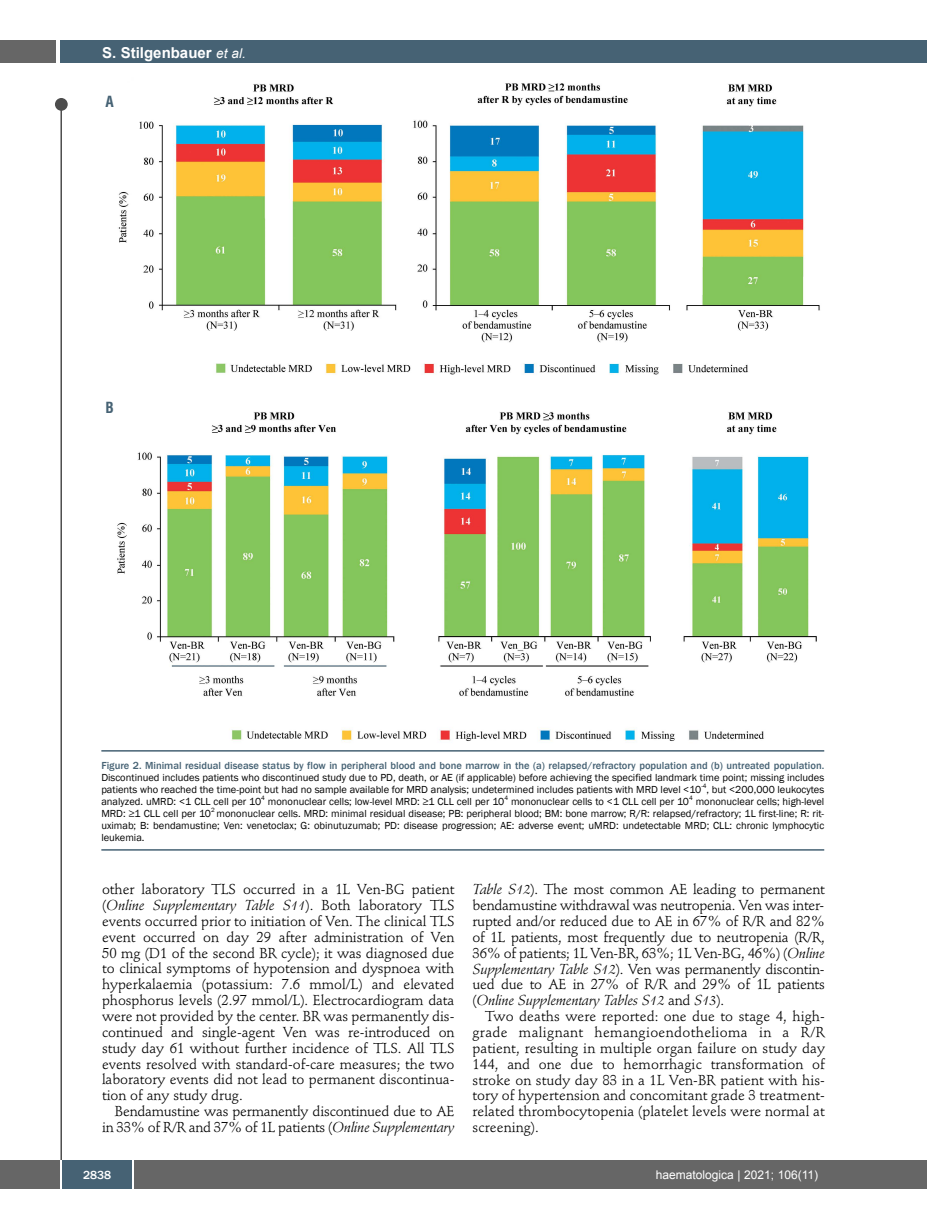
<style>
.page{position:relative;width:927px;height:1225px;background:#fff}
.page>*{position:absolute;margin:0;border:0;box-sizing:border-box;transform-origin:0 0}
.t1{font:700 15px "Arial";color:#fff}
.t2{font:700 condensed 15px "Helvetica";color:#466274}
.t3{font:14.25px/15.9px "Stempel Schneidler";letter-spacing:-.015em;color:#000;text-align:justify}
.t4{font:12px "Arial";color:#fff}
.t5{font:500 12px "Franklin Gothic";color:#fff}
.t6{font:10.5px/12px "Franklin Gothic";color:#000;text-align:justify}
.t7{font:500 10.5px "Franklin Gothic";color:#466274}
.s1{font-weight:400;font-style:italic;font-size:13.5px}
.s2{font-style:italic}
</style>
<div class="page">
<div style="left:911px;top:40px;width:16px;height:22px;background:#466274"></div>
<div style="left:910px;top:1160px;width:17px;height:28px;background:#666"></div>
<div style="left:55px;top:98px;width:13px;height:13px;background:#4d4d4d;border-radius:50%"></div>
<hr style="left:60px;top:101px;width:2px;height:1061px;background:#4d4d4d">
<div style="left:60px;top:40px;width:852px;height:22px;background:#466274"></div>
<div style="left:0;top:40px;width:56px;height:22px;background:#666"></div>
<div style="left:0;top:1160px;width:911px;height:28px;background:#666"></div>
<div style="left:62px;top:1160px;width:71px;height:28px;background:#466274"></div>
<hr style="left:60px;top:1160px;width:2px;height:28px;background:#fff">
<svg style="left:133px;top:1160px;width:1px;height:28px"></svg>
<img style="left:117px;top:83px;width:703px;height:659px">
<hr style="left:101px;top:750px;width:723px;height:1px;background:#466274">
<hr style="left:101px;top:849px;width:723px;height:1px;background:#466274">
<p class="t1" style="left:102px;top:44px;width:145px">S. Stilgenbauer <span class="s1">et al.</span></p>
<p class="t2" style="left:106px;top:96px;width:10px">A</p>
<p class="t2" style="left:106px;top:402px;width:10px">B</p>
<p class="t7" style="left:101px;top:759px;width:724px">Figure 2. Minimal residual disease status by flow in peripheral blood and bone marrow in the (a) relapsed/refractory population and (b) untreated population.</p>
<p class="t6" style="left:101px;top:771px;width:724px">Discontinued includes patients who discontinued study due to PD, death, or AE (if applicable) before achieving the specified landmark time point; missing includes patients who reached the time-point but had no sample available for MRD analysis; undetermined includes patients with MRD level &lt;10<sup>-4</sup>, but &lt;200,000 leukocytes analyzed. uMRD: &lt;1 CLL cell per 10<sup>4</sup> mononuclear cells; low-level MRD: ≥1 CLL cell per 10<sup>4</sup> mononuclear cells to &lt;1 CLL cell per 10<sup>4</sup> mononuclear cells; high-level MRD: ≥1 CLL cell per 10<sup>2</sup> mononuclear cells. MRD: minimal residual disease; PB: peripheral blood; BM: bone marrow; R/R: relapsed/refractory; 1L first-line; R: rit&shy;uximab; B: bendamustine; Ven: venetoclax; G: obinutuzumab; PD: disease progression; AE: adverse event; uMRD: undetectable MRD; CLL: chronic lymphocytic leukemia.</p>
<p class="t3" style="left:102px;top:883px;width:354px">other laboratory TLS occurred in a 1L Ven-BG patient (<span class="s2">Online Supplementary Table S11</span>). Both laboratory TLS events occurred prior to initiation of Ven. The clinical TLS event occurred on day 29 after administration of Ven 50 mg (D1 of the second BR cycle); it was diagnosed due to clinical symptoms of hypotension and dyspnoea with hyperkalaemia (potassium: 7.6 mmol/L) and elevated phosphorus levels (2.97 mmol/L). Electrocardiogram data were not provided by the center. BR was permanently dis&shy;continued and single-agent Ven was re-introduced on study day 61 without further incidence of TLS. All TLS events resolved with standard-of-care measures; the two laboratory events did not lead to permanent discontinua&shy;tion of any study drug.</p>
<p class="t3" style="left:102px;top:1104px;width:354px;text-align:right">Bendamustine was permanently discontinued due to AE in 33% of R/R and 37% of 1L patients (<span class="s2">Online Supplementary</span></p>
<p class="t3" style="left:472px;top:883px;width:354px"><span class="s2">Table S12</span>). The most common AE leading to permanent bendamustine withdrawal was neutropenia. Ven was inter&shy;rupted and/or reduced due to AE in 67% of R/R and 82% of 1L patients, most frequently due to neutropenia (R/R, 36% of patients; 1L Ven-BR, 63%; 1L Ven-BG, 46%) (<span class="s2">Online Supplementary Table S12</span>). Ven was permanently discontin&shy;ued due to AE in 27% of R/R and 29% of 1L patients (<span class="s2">Online Supplementary Tables S12</span> and <span class="s2">S13</span>).</p>
<p class="t3" style="left:472px;top:1009px;width:354px;text-indent:13px">Two deaths were reported: one due to stage 4, high&shy;grade malignant hemangioendothelioma in a R/R patient, resulting in multiple organ failure on study day 144, and one due to hemorrhagic transformation of stroke on study day 83 in a 1L Ven-BR patient with his&shy;tory of hypertension and concomitant grade 3 treatment&shy;related thrombocytopenia (platelet levels were normal at screening).</p>
<p class="t5" style="left:83px;top:1167px;width:30px">2838</p>
<p class="t4" style="left:656px;top:1168px;width:164px">haematologica | 2021; 106(11)</p>
</div>
